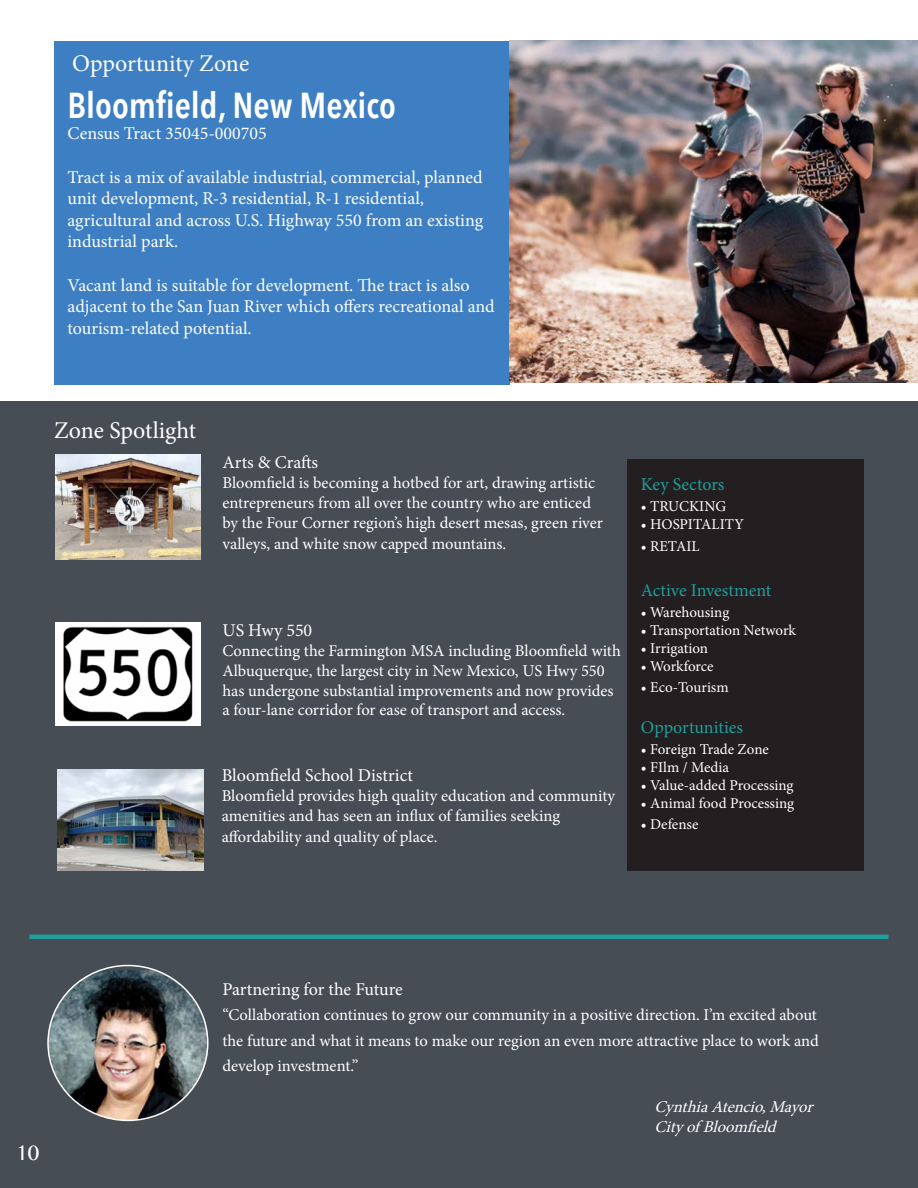
<style>
.page{position:relative;width:918px;height:1188px;background:#fff}
.page>*{position:absolute;margin:0;border:0;box-sizing:border-box;transform-origin:0 0}
.t1{font:600 36px "Avenir Next Condensed";color:#fff}
.t2{font:24px "Minion Pro";color:#fff}
.t3{font:21px "Lao MN";color:#fff}
.t4{font:18px/21.6px "Minion Pro";color:#fff}
.t5{font:18px "Minion Pro";color:#219d9b}
.t6{font:16.5px/19.8px "Minion Pro";color:#fff}
.t7{font:italic 16.5px "Minion Pro";color:#fff}
.t8{font:15px "Minion Pro";color:#fff}
</style>
<div class="page">
<div style="left:0;top:402px;width:918px;height:786px;background:#464d54"></div>
<div style="left:627px;top:459px;width:237px;height:412px;background:#231f20"></div>
<div style="left:54px;top:41px;width:455px;height:344px;background:#3d7fc2"></div>
<hr style="left:29px;top:935px;width:860px;height:4px;background:#229d9c">
<img style="left:48px;top:970px;width:158px;height:150px">
<img style="left:58px;top:770px;width:145px;height:100px">
<img style="left:55px;top:623px;width:146px;height:102px">
<img style="left:509px;top:41px;width:409px;height:341px">
<img style="left:55px;top:455px;width:146px;height:104px">
<p class="t2" style="left:72px;top:48px;width:179px">Opportunity Zone</p>
<p class="t1" style="left:68px;top:74px;width:330px">Bloomfield, New Mexico</p>
<p class="t4" style="left:68px;top:123px;width:201px">Census Tract 35045-000705</p>
<p class="t4" style="left:68px;top:166px;width:417px">Tract is a mix of available industrial, commercial, planned unit development, R-3 residential, R-1 residential, agricultural and across U.S. Highway 550 from an existing industrial park.</p>
<p class="t4" style="left:68px;top:274px;width:429px">Vacant land is suitable for development. The tract is also adjacent to the San Juan River which offers recreational and tourism-related potential.</p>
<p class="t2" style="left:54px;top:414px;width:144px">Zone Spotlight</p>
<p class="t4" style="left:222px;top:452px;width:97px">Arts &amp; Crafts</p>
<p class="t6" style="left:222px;top:473px;width:382px">Bloomfield is becoming a hotbed for art, drawing artistic entrepreneurs from all over the country who are enticed by the Four Corner region’s high desert mesas, green river</p>
<p class="t6" style="left:222px;top:534px;width:285px">valleys, and white snow capped mountains.</p>
<p class="t4" style="left:222px;top:620px;width:91px">US Hwy 550</p>
<p class="t6" style="left:222px;top:641px;width:400px">Connecting the Farmington MSA including Bloomfield with Albuquerque, the largest city in New Mexico, US Hwy 550 has undergone substantial improvements and now provides a four-lane corridor for ease of transport and access.</p>
<p class="t4" style="left:222px;top:765px;width:193px">Bloomfield School District</p>
<p class="t6" style="left:222px;top:786px;width:395px">Bloomfield provides high quality education and community amenities and has seen an influx of families seeking</p>
<p class="t6" style="left:222px;top:827px;width:217px">affordability and quality of place.</p>
<p class="t5" style="left:641px;top:472px;width:85px">Key Sectors</p>
<p class="t8" style="left:641px;top:496px;width:87px">• TRUCKING</p>
<p class="t8" style="left:641px;top:514px;width:105px">• HOSPITALITY</p>
<p class="t8" style="left:641px;top:536px;width:60px">• RETAIL</p>
<p class="t5" style="left:641px;top:578px;width:132px">Active Investment</p>
<p class="t8" style="left:641px;top:602px;width:90px">• Warehousing</p>
<p class="t8" style="left:641px;top:620px;width:157px">• Transportation Network</p>
<p class="t8" style="left:641px;top:638px;width:69px">• Irrigation</p>
<p class="t8" style="left:641px;top:656px;width:74px">• Workforce</p>
<p class="t8" style="left:641px;top:677px;width:89px">• Eco-Tourism</p>
<p class="t5" style="left:641px;top:715px;width:104px">Opportunities</p>
<p class="t8" style="left:641px;top:739px;width:129px">• Foreign Trade Zone</p>
<p class="t8" style="left:641px;top:757px;width:90px">• FIlm / Media</p>
<p class="t8" style="left:641px;top:775px;width:154px">• Value-added Processing</p>
<p class="t8" style="left:641px;top:793px;width:155px">• Animal food Processing</p>
<p class="t8" style="left:641px;top:814px;width:59px">• Defense</p>
<p class="t3" style="left:15px;top:1138px;width:26px">10</p>
<p class="t4" style="left:222px;top:978px;width:182px">Partnering for the Future</p>
<p class="t6" style="left:222px;top:1002px;width:598px;line-height:25.5px">“Collaboration continues to grow our community in a positive direction. I’m excited about the future and what it means to make our region an even more attractive place to work and develop investment.”</p>
<p class="t7" style="left:654px;top:1095px;width:166px">CynthiaAtencio,Mayor</p>
<p class="t7" style="left:654px;top:1115px;width:129px">Cityof Bloomfield</p>
</div>
